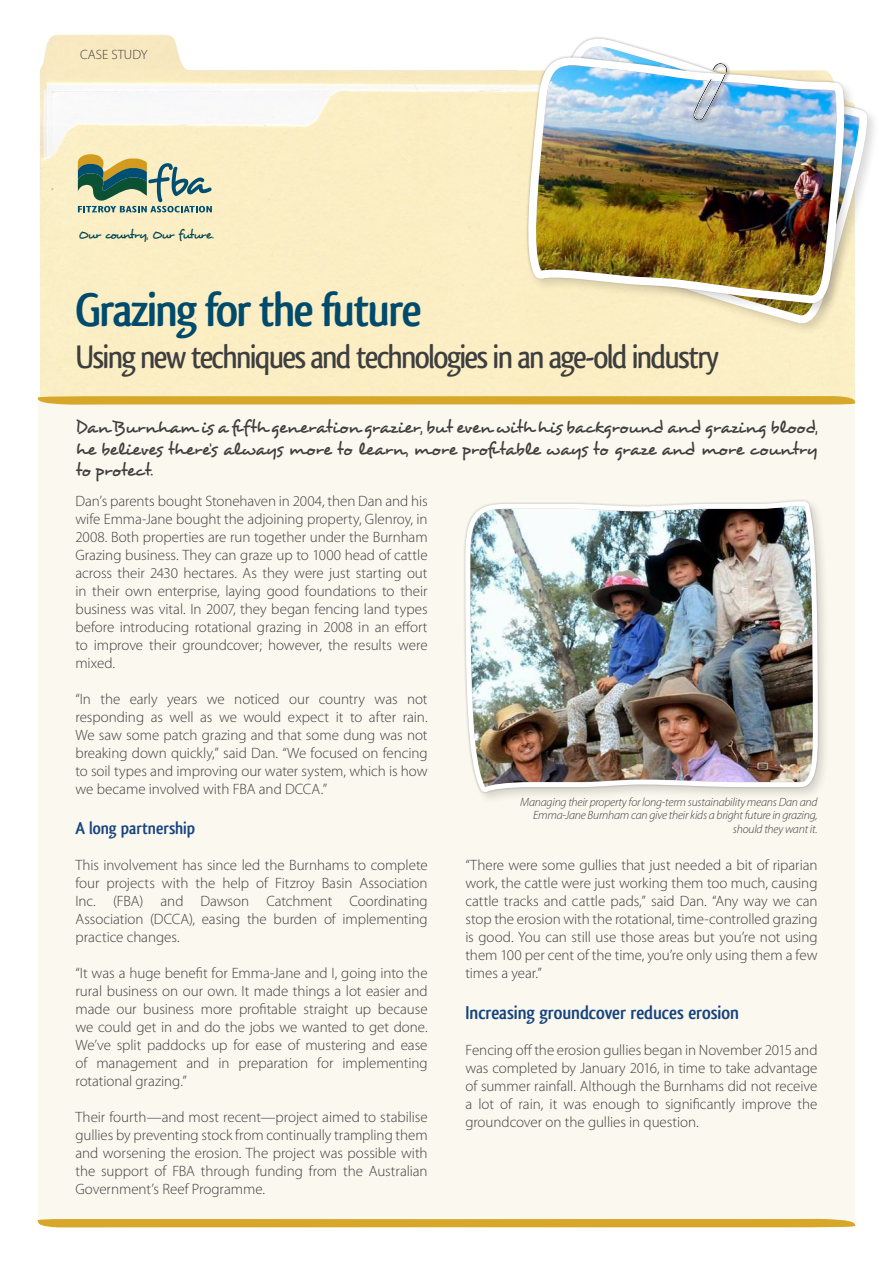
<style>
.page{position:relative;width:893px;height:1263px;background:#fff}
.page>*{position:absolute;margin:0;border:0;box-sizing:border-box;transform-origin:0 0}
.t1{font:700 49.2px "Qlassik";letter-spacing:-.04em;color:#004b6c}
.t2{font:500 34.05px "Qlassik";letter-spacing:-.05em;color:#3e3e3f}
.t3{font:700 19.5px "Qlassik";letter-spacing:-.01em;color:#16447f}
.HIGHLIGHT_PARAGRAPH{font:18px/21.6px "Desyrel";letter-spacing:-.02em;color:#3e3e3f;text-align:justify}
.t4{font:700 18px "Qlassik";letter-spacing:-.005em;color:#16447f}
.t5{font:300 15px/18px "Myriad Pro";letter-spacing:-.005em;color:#3e3e3f;text-align:justify}
.t6{font:300 13.5px "Myriad Pro";color:#3e3e3f}
.t7{font:12.75px "Desyrel";letter-spacing:-.095em;color:#004b6c}
.t8{font:italic 300 12px/13.5px "Myriad Pro";letter-spacing:-.02em;color:#3e3e3f;text-align:right}
</style>
<div class="page">
<img style="left:39px;top:34px;width:817px;height:370px">
<div style="left:38px;top:405px;width:817px;height:814px;background:#fbf8ef"></div>
<svg style="left:38px;top:1219px;width:817px;height:8px;background:#d6a82b"></svg>
<svg style="left:38px;top:396px;width:817px;height:9px;background:#d9ae39"></svg>
<svg style="left:78px;top:154px;width:134px;height:58px;background:#a4b193"></svg>
<svg style="left:514px;top:34px;width:360px;height:300px;fill:#fcefc5"></svg>
<svg style="left:520px;top:34px;width:352px;height:295px"></svg>
<div style="left:526px;top:55px;width:331px;height:261px;background:#231f20;opacity:.16"></div>
<svg style="left:517px;top:50px;width:336px;height:262px"></svg>
<img style="left:518px;top:56px;width:334px;height:252px">
<div style="left:691px;top:61px;width:40px;height:64px;background:#231f20;opacity:.41"></div>
<svg style="left:692px;top:62px;width:36px;height:63px"></svg>
<div style="left:463px;top:499px;width:367px;height:305px;background:#231f20;opacity:.16"></div>
<img style="left:463px;top:499px;width:357px;height:297px">
<p class="t6" style="left:80px;top:47px;width:69px">CASE STUDY</p>
<p class="t7" style="left:78px;top:226px;width:137px">Our country, Our future.</p>
<p class="t1" style="left:75px;top:281px;width:348px">Grazing for the future</p>
<p class="t2" style="left:75px;top:337px;width:645px">Using new techniques and technologies in an age-old industry</p>
<p class="HIGHLIGHT_PARAGRAPH" style="left:75px;top:416px;width:744px">Dan Burnham is a fifth generation grazier, but even with his background and grazing blood, he believes there’s always more to learn, more profitable ways to graze and more country to protect.</p>
<p class="t5" style="left:75px;top:492px;width:354px">Dan’s parents bought Stonehaven in 2004, then Dan and his wife Emma-Jane bought the adjoining property, Glenroy, in 2008. Both properties are run together under the Burnham Grazing business. They can graze up to 1000 head of cattle across their 2430 hectares. As they were just starting out in their own enterprise, laying good foundations to their business was vital. In 2007, they began fencing land types before introducing rotational grazing in 2008 in an effort to improve their groundcover; however, the results were mixed.</p>
<p class="t5" style="left:75px;top:690px;width:354px">“In the early years we noticed our country was not responding as well as we would expect it to after rain.<br>We saw some patch grazing and that some dung was not breaking down quickly,” said Dan. “We focused on fencing to soil types and improving our water system, which is how we became involved with FBA and DCCA.”</p>
<p class="t4" style="left:75px;top:817px;width:121px">A long partnership</p>
<p class="t5" style="left:75px;top:856px;width:354px">This involvement has since led the Burnhams to complete four projects with the help of Fitzroy Basin Association Inc. (FBA) and Dawson Catchment Coordinating Association (DCCA), easing the burden of implementing practice changes.</p>
<p class="t5" style="left:75px;top:964px;width:354px">“It was a huge benefit for Emma-Jane and I, going into the rural business on our own. It made things a lot easier and made our business more profitable straight up because we could get in and do the jobs we wanted to get done.<br>We’ve split paddocks up for ease of mustering and ease of management and in preparation for implementing rotational grazing.”</p>
<p class="t5" style="left:75px;top:1108px;width:354px">Their fourth—and most recent—project aimed to stabilise gullies by preventing stock from continually trampling them and worsening the erosion. The project was possible with the support of FBA through funding from the Australian Government’s Reef Programme.</p>
<p class="t8" style="left:520px;top:795px;width:299px">Managing their property for long-term sustainability means Dan and<br>Emma-Jane Burnham can give their kids a bright future in grazing, should they want it.</p>
<p class="t5" style="left:465px;top:855px;width:354px">“There were some gullies that just needed a bit of riparian work, the cattle were just working them too much, causing cattle tracks and cattle pads,” said Dan. “Any way we can stop the erosion with the rotational, time-controlled grazing is good. You can still use those areas but you’re not using them 100 per cent of the time, you’re only using them a few times a year.”</p>
<p class="t3" style="left:465px;top:1001px;width:275px">Increasing groundcover reduces erosion</p>
<p class="t5" style="left:465px;top:1041px;width:354px">Fencing off the erosion gullies began in November 2015 and was completed by January 2016, in time to take advantage of summer rainfall. Although the Burnhams did not receive a lot of rain, it was enough to significantly improve the groundcover on the gullies in question.</p>
</div>
